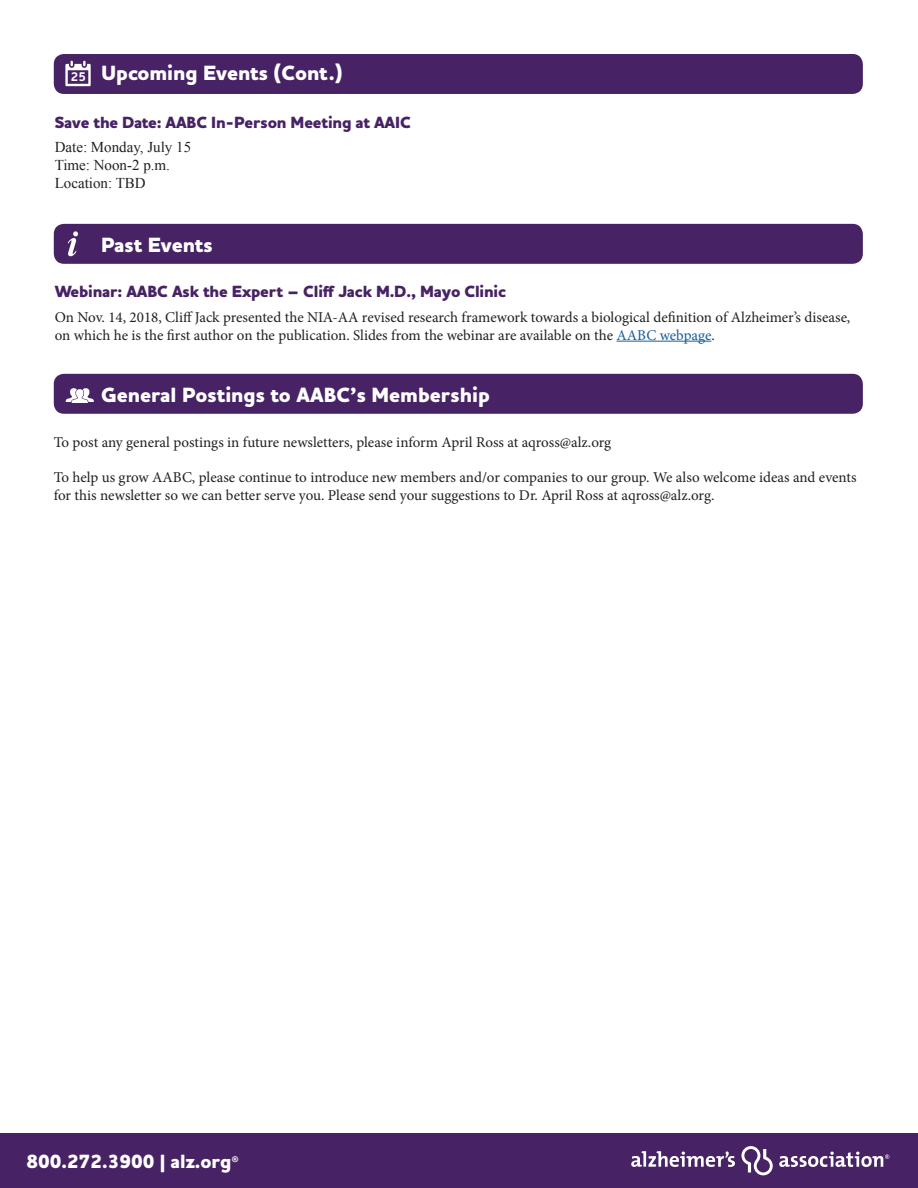
<style>
.page{position:relative;width:918px;height:1188px;background:#fff}
.page>*{position:absolute;margin:0;border:0;box-sizing:border-box;transform-origin:0 0}
.t1{font:800 21px "Houschka Alt Pro";color:#fff}
.t2{font:800 19.5px "Houschka Alt Pro";color:#fff}
.t3{font:800 16.5px "Houschka Alt Pro";letter-spacing:-.01em;color:#472264}
.t4{font:15px/18px "Minion Pro";color:#231f20}
.t5{font:15px "Times New Roman";color:#231f20}
.s1{font-weight:700;font-size:12.75px}
.s2{color:#175d9e}
.s3{font-size:16.5px}
</style>
<div class="page">
<div style="left:0;top:1134px;width:918px;height:54px;background:#472264"></div>
<svg style="left:741px;top:1146px;width:32px;height:29px"></svg>
<svg style="left:631px;top:1151px;width:104px;height:16px"></svg>
<svg style="left:779px;top:1152px;width:110px;height:15px"></svg>
<hr style="left:617px;top:341px;width:94px;height:1px;background:#175d9e">
<div style="left:54px;top:224px;width:809px;height:40px;background:#472264;border-radius:10px"></div>
<svg style="left:68px;top:231px;width:10px;height:25px"></svg>
<div style="left:54px;top:374px;width:809px;height:40px;background:#472264;border-radius:10px"></div>
<svg style="left:66px;top:388px;width:28px;height:15px"></svg>
<div style="left:54px;top:54px;width:809px;height:40px;background:#472264;border-radius:10px"></div>
<svg style="left:65px;top:61px;width:26px;height:25px"></svg>
<p class="t1" style="left:71px;top:60px;width:273px"><span class="s1">25</span> Upcoming Events (Cont.)</p>
<p class="t3" style="left:55px;top:111px;width:358px">Save the Date: AABC In-Person Meeting at AAIC</p>
<p class="t5" style="left:55px;top:137px;width:138px">Date: Monday, July 15</p>
<p class="t5" style="left:55px;top:155px;width:117px">Time: Noon-2 p.m.</p>
<p class="t5" style="left:55px;top:173px;width:92px">Location: TBD</p>
<p class="t1" style="left:101px;top:231px;width:113px">Past Events</p>
<p class="t3" style="left:55px;top:280px;width:453px">Webinar: AABC Ask the Expert – Cliff Jack M.D., Mayo Clinic</p>
<p class="t4" style="left:55px;top:308px;width:797px">On Nov. 14, 2018, Cliff Jack presented the NIA-AA revised research framework towards a biological definition of Alzheimer’s disease, on which he is the first author on the publication. Slides from the webinar are available on the <span class="s2">AABC webpage</span>.</p>
<p class="t1" style="left:101px;top:381px;width:390px">General Postings to AABC’s Membership</p>
<p class="t4" style="left:54px;top:433px;width:559px">To post any general postings in future newsletters, please inform April Ross at aqross@alz.org</p>
<p class="t4" style="left:54px;top:468px;width:804px">To help us grow AABC, please continue to introduce new members and/or companies to our group. We also welcome ideas and events for this newsletter so we can better serve you. Please send your suggestions to Dr. April Ross at aqross@alz.org.</p>
<h2 class="t2" style="left:26px;top:1149px;width:214px">800.272.3900 | alz.org<span class="s3">®</span></h2>
</div>
